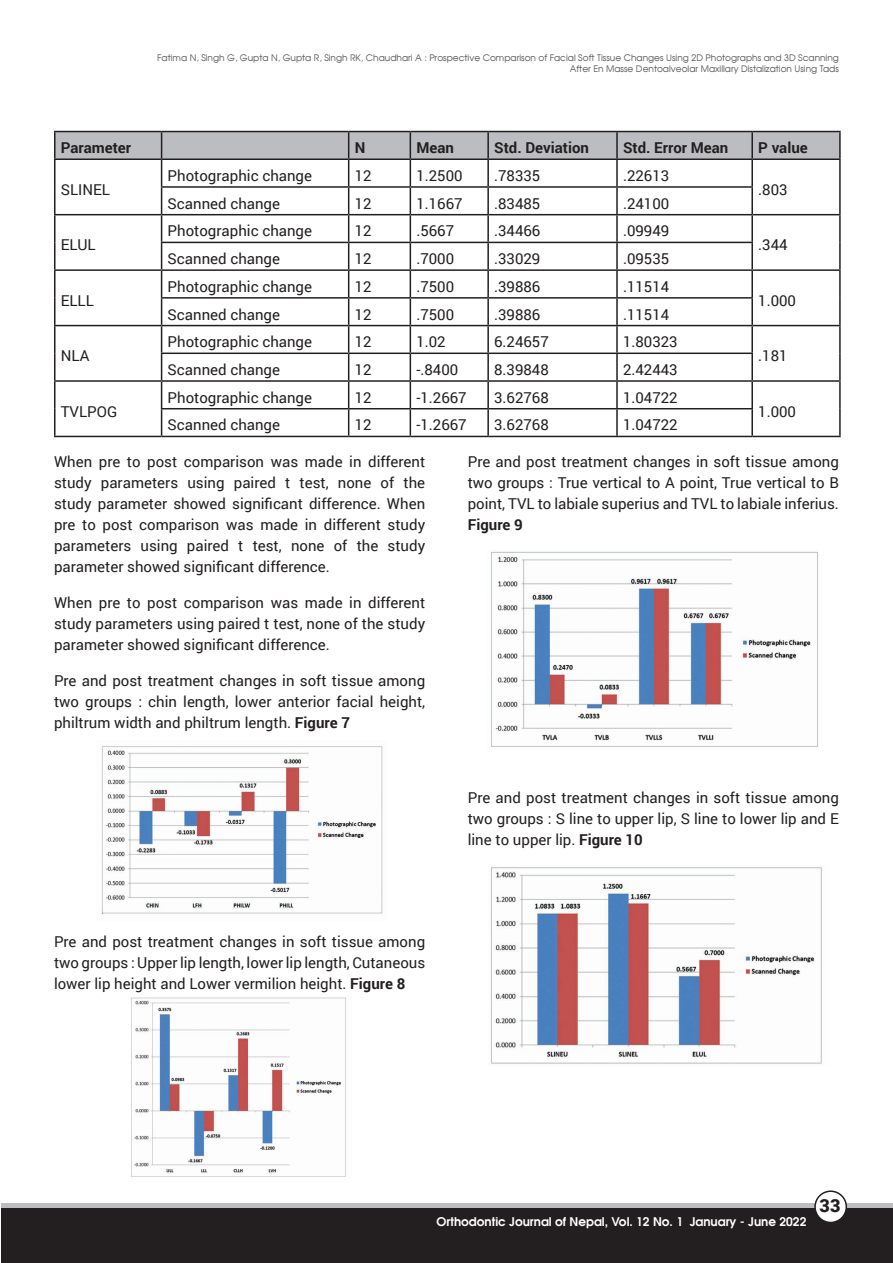
<style>
.page{position:relative;width:893px;height:1263px;background:#fff}
.page>*{position:absolute;margin:0;border:0;box-sizing:border-box;transform-origin:0 0}
.t1{font:900 18px "Roboto";color:#231f20}
.t2{font:15px/21px "Roboto";color:#231f20;text-align:justify}
.t3{font:700 15px "Roboto";color:#231f20}
.t4{font:12px "Avalon";color:#fff}
.t5{font:9px "Avalon Plain";color:#57585a}
.s1{font-weight:700}
</style>
<div class="page">
<div style="left:2px;top:1203px;width:891px;height:22px;background:linear-gradient(to right,#bcbdc0,#bcbdc0)"></div>
<div style="left:2px;top:1209px;width:891px;height:54px;background:#231f20"></div>
<div style="left:815px;top:1191px;width:31px;height:31px;background:#fff;border-radius:50%"></div>
<div style="left:814px;top:1190px;width:33px;height:33px;border:2px solid #231f20;border-radius:50%"></div>
<hr style="left:54px;top:131px;width:108px;height:1px;background:#231f20">
<hr style="left:54px;top:132px;width:2px;height:26px;background:#231f20">
<hr style="left:162px;top:131px;width:187px;height:1px;background:#231f20">
<hr style="left:349px;top:131px;width:61px;height:1px;background:#231f20">
<hr style="left:410px;top:131px;width:78px;height:1px;background:#231f20">
<hr style="left:488px;top:131px;width:129px;height:1px;background:#231f20">
<hr style="left:617px;top:131px;width:135px;height:1px;background:#231f20">
<hr style="left:752px;top:131px;width:89px;height:1px;background:#231f20">
<hr style="left:839px;top:132px;width:2px;height:26px;background:#231f20">
<hr style="left:54px;top:158px;width:108px;height:2px;background:#231f20">
<hr style="left:54px;top:160px;width:2px;height:27px;background:#231f20">
<hr style="left:752px;top:158px;width:89px;height:2px;background:#231f20">
<hr style="left:839px;top:160px;width:2px;height:27px;background:#231f20">
<hr style="left:54px;top:187px;width:2px;height:27px;background:#231f20">
<hr style="left:839px;top:187px;width:2px;height:27px;background:#231f20">
<hr style="left:54px;top:214px;width:108px;height:1px;background:#231f20">
<hr style="left:54px;top:215px;width:2px;height:27px;background:#231f20">
<hr style="left:752px;top:214px;width:89px;height:1px;background:#231f20">
<hr style="left:839px;top:215px;width:2px;height:27px;background:#231f20">
<hr style="left:54px;top:242px;width:2px;height:27px;background:#231f20">
<hr style="left:839px;top:242px;width:2px;height:27px;background:#231f20">
<hr style="left:54px;top:269px;width:108px;height:2px;background:#231f20">
<hr style="left:54px;top:271px;width:2px;height:27px;background:#231f20">
<hr style="left:752px;top:269px;width:89px;height:2px;background:#231f20">
<hr style="left:839px;top:271px;width:2px;height:27px;background:#231f20">
<hr style="left:54px;top:298px;width:2px;height:27px;background:#231f20">
<hr style="left:839px;top:298px;width:2px;height:27px;background:#231f20">
<hr style="left:54px;top:325px;width:108px;height:1px;background:#231f20">
<hr style="left:54px;top:326px;width:2px;height:27px;background:#231f20">
<hr style="left:752px;top:325px;width:89px;height:1px;background:#231f20">
<hr style="left:839px;top:326px;width:2px;height:27px;background:#231f20">
<hr style="left:54px;top:353px;width:2px;height:27px;background:#231f20">
<hr style="left:839px;top:353px;width:2px;height:27px;background:#231f20">
<hr style="left:54px;top:380px;width:108px;height:2px;background:#231f20">
<hr style="left:54px;top:382px;width:2px;height:27px;background:#231f20">
<hr style="left:752px;top:380px;width:89px;height:2px;background:#231f20">
<hr style="left:839px;top:382px;width:2px;height:27px;background:#231f20">
<hr style="left:54px;top:409px;width:2px;height:27px;background:#231f20">
<svg style="left:55px;top:132px;width:785px;height:304px"></svg>
<hr style="left:488px;top:408px;width:129px;height:1px;background:#231f20">
<hr style="left:487px;top:409px;width:2px;height:27px;background:#231f20">
<hr style="left:617px;top:408px;width:136px;height:1px;background:#231f20">
<hr style="left:616px;top:409px;width:2px;height:27px;background:#231f20">
<hr style="left:751px;top:409px;width:2px;height:27px;background:#231f20">
<hr style="left:839px;top:409px;width:2px;height:27px;background:#231f20">
<hr style="left:54px;top:436px;width:108px;height:1px;background:#231f20">
<hr style="left:162px;top:436px;width:187px;height:1px;background:#231f20">
<hr style="left:349px;top:436px;width:61px;height:1px;background:#231f20">
<hr style="left:410px;top:436px;width:78px;height:1px;background:#231f20">
<hr style="left:488px;top:436px;width:129px;height:1px;background:#231f20">
<hr style="left:617px;top:436px;width:135px;height:1px;background:#231f20">
<hr style="left:752px;top:436px;width:89px;height:1px;background:#231f20">
<img style="left:101px;top:746px;width:282px;height:169px">
<img style="left:131px;top:998px;width:215px;height:179px">
<img style="left:491px;top:551px;width:327px;height:196px">
<img style="left:490px;top:866px;width:332px;height:198px">
<p class="t5" style="left:157px;top:52px;width:683px">Fatima N, Singh G, Gupta N, Gupta R, Singh RK, Chaudhari A : Prospective Comparison of Facial Soft Tissue Changes Using 2D Photographs and 3D Scanning</p>
<p class="t5" style="left:570px;top:63px;width:271px">After En Masse Dentoalveolar Maxillary Distalization Using Tads</p>
<p class="t3" style="left:61px;top:137px;width:72px">Parameter</p>
<p class="t3" style="left:355px;top:137px;width:12px">N</p>
<p class="t3" style="left:416px;top:137px;width:39px">Mean</p>
<p class="t3" style="left:494px;top:137px;width:96px">Std. Deviation</p>
<p class="t3" style="left:623px;top:137px;width:107px">Std. Error Mean</p>
<p class="t3" style="left:758px;top:137px;width:51px">P value</p>
<p class="t2" style="left:61px;top:178px;width:51px">SLINEL</p>
<p class="t2" style="left:168px;top:165px;width:146px">Photographic change</p>
<p class="t2" style="left:355px;top:165px;width:18px">12</p>
<p class="t2" style="left:416px;top:165px;width:48px">1.2500</p>
<p class="t2" style="left:494px;top:165px;width:48px">.78335</p>
<p class="t2" style="left:623px;top:165px;width:48px">.22613</p>
<p class="t2" style="left:758px;top:178px;width:31px">.803</p>
<p class="t2" style="left:168px;top:192px;width:114px">Scanned change</p>
<p class="t2" style="left:355px;top:192px;width:18px">12</p>
<p class="t2" style="left:416px;top:192px;width:48px">1.1667</p>
<p class="t2" style="left:494px;top:192px;width:48px">.83485</p>
<p class="t2" style="left:623px;top:192px;width:48px">.24100</p>
<p class="t2" style="left:61px;top:234px;width:36px">ELUL</p>
<p class="t2" style="left:168px;top:220px;width:146px">Photographic change</p>
<p class="t2" style="left:355px;top:220px;width:18px">12</p>
<p class="t2" style="left:416px;top:220px;width:39px">.5667</p>
<p class="t2" style="left:494px;top:220px;width:48px">.34466</p>
<p class="t2" style="left:623px;top:220px;width:48px">.09949</p>
<p class="t2" style="left:758px;top:234px;width:31px">.344</p>
<p class="t2" style="left:168px;top:248px;width:114px">Scanned change</p>
<p class="t2" style="left:355px;top:248px;width:18px">12</p>
<p class="t2" style="left:416px;top:248px;width:39px">.7000</p>
<p class="t2" style="left:494px;top:248px;width:48px">.33029</p>
<p class="t2" style="left:623px;top:248px;width:48px">.09535</p>
<p class="t2" style="left:61px;top:289px;width:35px">ELLL</p>
<p class="t2" style="left:168px;top:275px;width:146px">Photographic change</p>
<p class="t2" style="left:355px;top:275px;width:18px">12</p>
<p class="t2" style="left:416px;top:275px;width:39px">.7500</p>
<p class="t2" style="left:494px;top:275px;width:48px">.39886</p>
<p class="t2" style="left:623px;top:275px;width:48px">.11514</p>
<p class="t2" style="left:758px;top:289px;width:39px">1.000</p>
<p class="t2" style="left:168px;top:303px;width:114px">Scanned change</p>
<p class="t2" style="left:355px;top:303px;width:18px">12</p>
<p class="t2" style="left:416px;top:303px;width:39px">.7500</p>
<p class="t2" style="left:494px;top:303px;width:48px">.39886</p>
<p class="t2" style="left:623px;top:303px;width:48px">.11514</p>
<p class="t2" style="left:61px;top:345px;width:30px">NLA</p>
<p class="t2" style="left:168px;top:331px;width:146px">Photographic change</p>
<p class="t2" style="left:355px;top:331px;width:18px">12</p>
<p class="t2" style="left:416px;top:331px;width:31px">1.02</p>
<p class="t2" style="left:494px;top:331px;width:56px">6.24657</p>
<p class="t2" style="left:623px;top:331px;width:56px">1.80323</p>
<p class="t2" style="left:758px;top:345px;width:31px">.181</p>
<p class="t2" style="left:168px;top:359px;width:114px">Scanned change</p>
<p class="t2" style="left:355px;top:359px;width:18px">12</p>
<p class="t2" style="left:416px;top:359px;width:43px">-.8400</p>
<p class="t2" style="left:494px;top:359px;width:56px">8.39848</p>
<p class="t2" style="left:623px;top:359px;width:56px">2.42443</p>
<p class="t2" style="left:61px;top:400px;width:58px">TVLPOG</p>
<p class="t2" style="left:168px;top:386px;width:146px">Photographic change</p>
<p class="t2" style="left:355px;top:386px;width:18px">12</p>
<p class="t2" style="left:416px;top:386px;width:52px">-1.2667</p>
<p class="t2" style="left:494px;top:386px;width:56px">3.62768</p>
<p class="t2" style="left:623px;top:386px;width:56px">1.04722</p>
<p class="t2" style="left:758px;top:400px;width:39px">1.000</p>
<p class="t2" style="left:168px;top:414px;width:114px">Scanned change</p>
<p class="t2" style="left:355px;top:414px;width:18px">12</p>
<p class="t2" style="left:416px;top:414px;width:52px">-1.2667</p>
<p class="t2" style="left:494px;top:414px;width:56px">3.62768</p>
<p class="t2" style="left:623px;top:414px;width:56px">1.04722</p>
<p class="t2" style="left:54px;top:451px;width:373px">When pre to post comparison was made in different study parameters using paired t test, none of the study parameter showed significant difference. When pre to post comparison was made in different study parameters using paired t test, none of the study parameter showed significant difference.</p>
<p class="t2" style="left:54px;top:592px;width:373px">When pre to post comparison was made in different study parameters using paired t test, none of the study parameter showed significant difference.</p>
<p class="t2" style="left:54px;top:670px;width:373px">Pre and post treatment changes in soft tissue among two groups : chin length, lower anterior facial height, philtrum width and philtrum length. <span class="s1">Figure 7</span></p>
<p class="t2" style="left:468px;top:451px;width:373px">Pre and post treatment changes in soft tissue among two groups : True vertical to A point, True vertical to B point, TVL to labiale superius and TVL to labiale inferius.<br><span class="s1">Figure 9</span></p>
<p class="t2" style="left:54px;top:931px;width:373px">Pre and post treatment changes in soft tissue among two groups : Upper lip length, lower lip length, Cutaneous lower lip height and Lower vermilion height. <span class="s1">Figure 8</span></p>
<p class="t2" style="left:468px;top:787px;width:373px">Pre and post treatment changes in soft tissue among two groups : S line to upper lip, S line to lower lip and E line to upper lip. <span class="s1">Figure 10</span></p>
<p class="t4" style="left:436px;top:1213px;width:371px">Orthodontic Journal of Nepal, Vol. 12 No. 1 January - June 2022</p>
<p class="t1" style="left:820px;top:1193px;width:22px">33</p>
</div>
